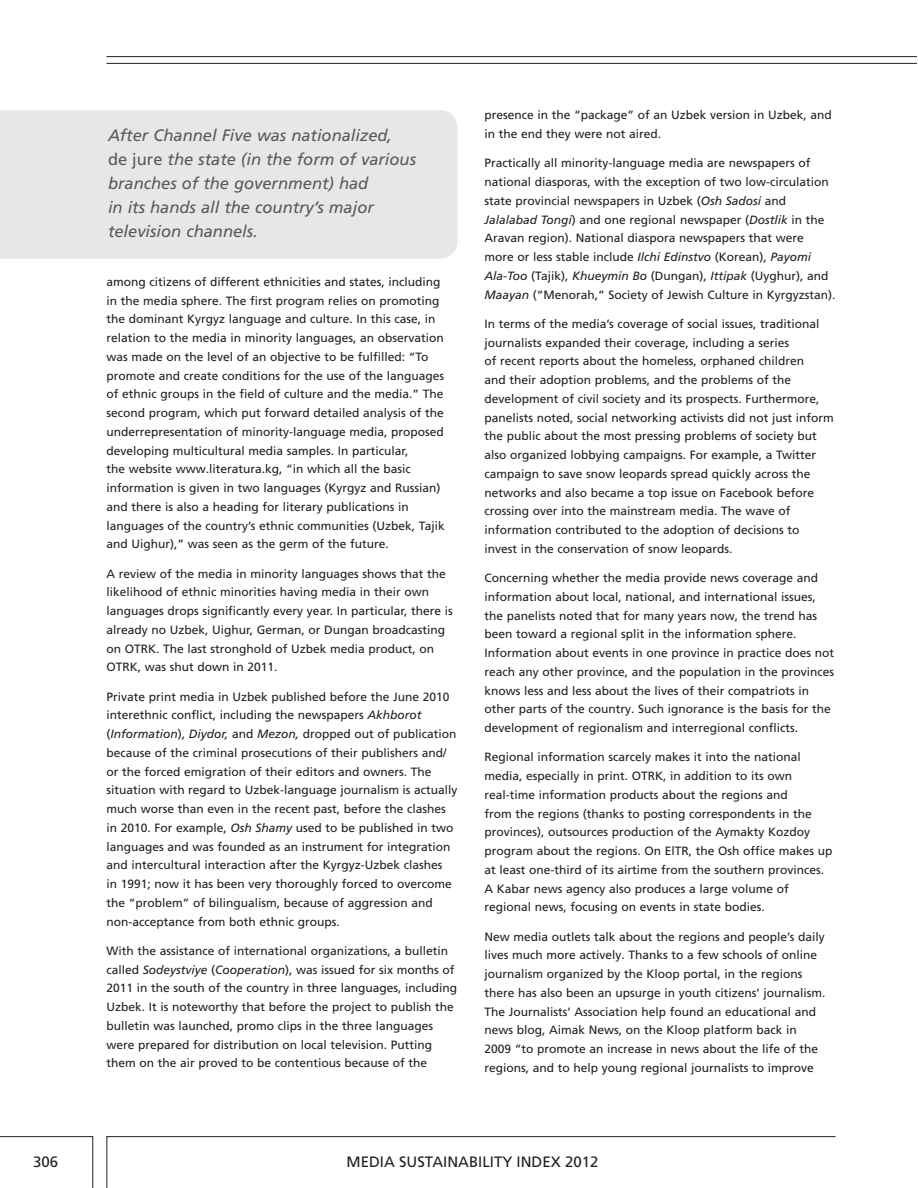
<style>
.page{position:relative;width:918px;height:1188px;background:#fff}
.page>*{position:absolute;margin:0;border:0;box-sizing:border-box;transform-origin:0 0}
.t1{font:italic 16.5px/24px "Frutiger LT Pro";color:#58595b}
.t2{font:15px "Frutiger LT Pro";color:#231f20}
.t3{font:12px/18.8px "Frutiger LT Pro";color:#231f20}
.s1{font-style:normal}
.s2{font-style:italic}
</style>
<div class="page">
<hr style="left:106px;top:1136px;width:730px;height:1px;background:#231f20">
<hr style="left:0;top:1136px;width:93px;height:1px;background:#231f20">
<hr style="left:92px;top:1136px;width:1px;height:52px;background:#231f20">
<hr style="left:106px;top:1136px;width:1px;height:52px;background:#231f20">
<hr style="left:106px;top:63px;width:810px;height:1px;background:#231f20">
<hr style="left:106px;top:56px;width:810px;height:1px;background:#231f20">
<div style="left:0;top:110px;width:458px;height:149px;background:#e6e7e8"></div>
<h1 class="t1" style="left:108px;top:125px;width:310px">After Channel Five was nationalized,<br><span class="s1">de jure</span> the state (in the form of various branches of the government) had<br>in its hands all the country’s major television channels.</h1>
<p class="t3" style="left:106px;top:274px;width:340px">among citizens of different ethnicities and states, including in the media sphere. The first program relies on promoting the dominant Kyrgyz language and culture. In this case, in relation to the media in minority languages, an observation was made on the level of an objective to be fulfilled: “To promote and create conditions for the use of the languages of ethnic groups in the field of culture and the media.” The second program, which put forward detailed analysis of the underrepresentation of minority-language media, proposed developing multicultural media samples. In particular,<br>the website www.literatura.kg, “in which all the basic information is given in two languages (Kyrgyz and Russian) and there is also a heading for literary publications in languages of the country’s ethnic communities (Uzbek, Tajik and Uighur),” was seen as the germ of the future.</p>
<p class="t3" style="left:106px;top:565px;width:348px">A review of the media in minority languages shows that the likelihood of ethnic minorities having media in their own languages drops significantly every year. In particular, there is already no Uzbek, Uighur, German, or Dungan broadcasting on OTRK. The last stronghold of Uzbek media product, on OTRK, was shut down in 2011.</p>
<p class="t3" style="left:106px;top:688px;width:353px">Private print media in Uzbek published before the June 2010 interethnic conflict, including the newspapers <span class="s2">Akhborot </span>(<span class="s2">Information</span>), <span class="s2">Diydor,</span> and <span class="s2">Mezon,</span> dropped out of publication because of the criminal prosecutions of their publishers and/ or the forced emigration of their editors and owners. The situation with regard to Uzbek-language journalism is actually much worse than even in the recent past, before the clashes in 2010. For example, <span class="s2">Osh Shamy</span> used to be published in two languages and was founded as an instrument for integration and intercultural interaction after the Kyrgyz-Uzbek clashes<br>in 1991; now it has been very thoroughly forced to overcome the “problem” of bilingualism, because of aggression and non-acceptance from both ethnic groups.</p>
<p class="t3" style="left:106px;top:943px;width:352px">With the assistance of international organizations, a bulletin called <span class="s2">Sodeystviye</span> (<span class="s2">Cooperation</span>), was issued for six months of 2011 in the south of the country in three languages, including Uzbek. It is noteworthy that before the project to publish the bulletin was launched, promo clips in the three languages were prepared for distribution on local television. Putting them on the air proved to be contentious because of the</p>
<p class="t3" style="left:484px;top:107px;width:349px">presence in the “package” of an Uzbek version in Uzbek, and in the end they were not aired.</p>
<p class="t3" style="left:484px;top:155px;width:352px">Practically all minority-language media are newspapers of national diasporas, with the exception of two low-circulation state provincial newspapers in Uzbek (<span class="s2">Osh Sadosi</span> and <span class="s2">Jalalabad Tongi</span>) and one regional newspaper (<span class="s2">Dostlik</span> in the Aravan region). National diaspora newspapers that were more or less stable include <span class="s2">Ilchi Edinstvo</span> (Korean), <span class="s2">Payomi Ala-Too</span> (Tajik), <span class="s2">Khueymin Bo</span> (Dungan), <span class="s2">Ittipak</span> (Uyghur), and <span class="s2">Maayan</span> (“Menorah,” Society of Jewish Culture in Kyrgyzstan).</p>
<p class="t3" style="left:484px;top:316px;width:351px">In terms of the media’s coverage of social issues, traditional journalists expanded their coverage, including a series<br>of recent reports about the homeless, orphaned children<br>and their adoption problems, and the problems of the development of civil society and its prospects. Furthermore, panelists noted, social networking activists did not just inform the public about the most pressing problems of society but also organized lobbying campaigns. For example, a Twitter campaign to save snow leopards spread quickly across the networks and also became a top issue on Facebook before crossing over into the mainstream media. The wave of information contributed to the adoption of decisions to invest in the conservation of snow leopards.</p>
<p class="t3" style="left:484px;top:570px;width:351px">Concerning whether the media provide news coverage and information about local, national, and international issues, the panelists noted that for many years now, the trend has been toward a regional split in the information sphere.<br>Information about events in one province in practice does not reach any other province, and the population in the provinces knows less and less about the lives of their compatriots in other parts of the country. Such ignorance is the basis for the development of regionalism and interregional conflicts.</p>
<p class="t3" style="left:484px;top:749px;width:349px">Regional information scarcely makes it into the national media, especially in print. OTRK, in addition to its own real-time information products about the regions and<br>from the regions (thanks to posting correspondents in the provinces), outsources production of the Aymakty Kozdoy program about the regions. On ElTR, the Osh office makes up at least one-third of its airtime from the southern provinces.<br>A Kabar news agency also produces a large volume of regional news, focusing on events in state bodies.</p>
<p class="t3" style="left:484px;top:928px;width:343px">New media outlets talk about the regions and people’s daily lives much more actively. Thanks to a few schools of online journalism organized by the Kloop portal, in the regions there has also been an upsurge in youth citizens’ journalism.<br>The Journalists’ Association help found an educational and news blog, Aimak News, on the Kloop platform back in 2009 “to promote an increase in news about the life of the regions, and to help young regional journalists to improve</p>
<p class="t2" style="left:33px;top:1156px;width:27px">306</p>
<p class="t2" style="left:347px;top:1156px;width:253px">MEDIA SUSTAINABILITY INDEX 2012</p>
</div>
